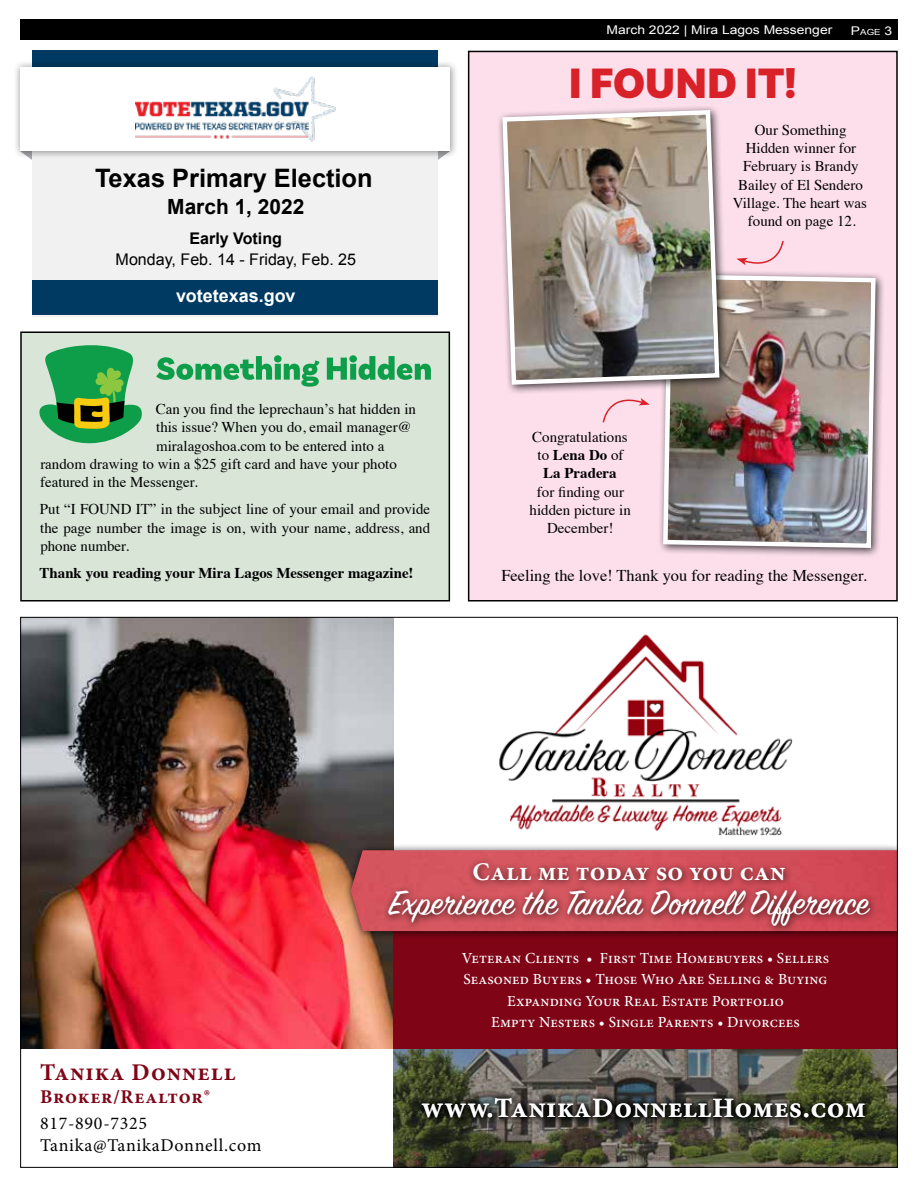
<style>
.page{position:relative;width:918px;height:1188px;background:#fff}
.page>*{position:absolute;margin:0;border:0;box-sizing:border-box;transform-origin:0 0}
.t1{font:900 44.55px "Basic Sans";color:#d82128}
.t2{font:38.1px "Sign Painter House Script";color:#fff}
.t3{font:700 27.9px "Minion Pro";letter-spacing:.03em;color:#fff}
.t4{font:700 25.5px "Minion Pro";letter-spacing:.01em;color:#fff}
.t5{font:700 25.35px "Arial";color:#000}
.t6{font:700 24px "Minion Pro";letter-spacing:.04em;color:#7f0416}
.t7{font:700 20.85px "Arial";color:#000}
.t8{font:700 19.5px "Minion Pro";letter-spacing:.035em;color:#7f0416}
.t9{font:18px/22.5px "Minion Pro";letter-spacing:.04em;color:#000}
.t10{font:700 18px "Arial";color:#fff}
.t11{font:16.5px "Times";color:#000}
.t12{font:16.05px "Arial";color:#000}
.t13{font:700 16.05px "Arial";color:#000}
.t14{font:500 15.45px/21.6px "Minion Pro";letter-spacing:.01em;color:#fff;text-align:center}
.t15{font:15px/18.3px "Times";color:#000;text-align:center}
.t16{font:700 15px "Times";color:#000}
.t17{font:12px "Arial";color:#fff;scale:1.16 1}
.t18{font:8.4px "Arial";color:#fff;scale:1.16 1}
.s1{font-size:12px}
.s2{font-weight:700}
</style>
<div class="page">
<div style="left:32px;top:144px;width:406px;height:172px;background:#f1f1f2"></div>
<div style="left:32px;top:51px;width:406px;height:34px;background:#003a63"></div>
<div style="left:13px;top:60px;width:445px;height:99px;background:#000;opacity:.43"></div>
<div style="left:20px;top:67px;width:430px;height:84px;background:#fff"></div>
<img style="left:135px;top:76px;width:200px;height:66px">
<div style="left:32px;top:281px;width:406px;height:34px;background:#003a63"></div>
<div style="left:20px;top:20px;width:878px;height:20px;background:#000"></div>
<div style="left:467px;top:50px;width:431px;height:552px;background:#fcdfeb"></div>
<img style="left:394px;top:1049px;width:502px;height:117px">
<img style="left:22px;top:619px;width:372px;height:430px">
<div style="left:394px;top:917px;width:503px;height:132px;background:#7f0416"></div>
<img style="left:499px;top:634px;width:294px;height:202px">
<div style="left:344px;top:843px;width:553px;height:97px;background:#000;opacity:.75"></div>
<img style="left:351px;top:850px;width:545px;height:81px">
<div style="left:382px;top:856px;width:497px;height:79px;background:#000;opacity:.75"></div>
<svg style="left:417px;top:1093px;width:455px;height:32px;background:#2e3026"></svg>
<div style="left:20px;top:331px;width:431px;height:271px;background:#d8e5d7"></div>
<svg style="left:156px;top:355px;width:275px;height:32px;background:#8ac9a0"></svg>
<svg style="left:38px;top:344px;width:104px;height:100px;background:#5aa964"></svg>
<div style="left:658px;top:269px;width:228px;height:289px;background:#000;opacity:.75"></div>
<img style="left:661px;top:272px;width:217px;height:278px">
<div style="left:497px;top:104px;width:233px;height:291px;background:#000;opacity:.75"></div>
<img style="left:500px;top:108px;width:222px;height:279px">
<svg style="left:602px;top:392px;width:48px;height:32px;background:#f9d1dd"></svg>
<svg style="left:737px;top:239px;width:47px;height:32px;background:#f9d1dd"></svg>
<p class="t17" style="left:607px;top:22px;width:196px">March 2022 | Mira Lagos Messenger</p>
<p class="t18" style="left:851px;top:27px;width:37px"><span class="s1">P</span>age <span class="s1">3</span></p>
<h3 class="t5" style="left:95px;top:162px;width:279px">Texas Primary Election</h3>
<h3 class="t7" style="left:167px;top:193px;width:139px">March 1, 2022</h3>
<p class="t13" style="left:189px;top:228px;width:94px">Early Voting</p>
<p class="t12" style="left:116px;top:249px;width:242px">Monday, Feb. 14 - Friday, Feb. 25</p>
<p class="t10" style="left:176px;top:284px;width:121px">votetexas.gov</p>
<h1 class="t1" style="left:569px;top:56px;width:229px">I FOUND IT!</h1>
<p class="t15" style="left:733px;top:119px;width:136px">Our Something<br>Hidden winner for<br>February is Brandy<br>Bailey of El Sendero<br>Village. The heart was found on page 12.</p>
<p class="t15" style="left:156px;top:399px;width:262px">Can you find the leprechaun’s hat hidden in</p>
<p class="t15" style="left:156px;top:417px;width:257px">this issue? When you do, email manager@</p>
<p class="t15" style="left:156px;top:435px;width:230px">miralagoshoa.com to be entered into a</p>
<p class="t15" style="left:40px;top:453px;width:358px">random drawing to win a $25 gift card and have your photo</p>
<p class="t15" style="left:40px;top:472px;width:159px">featured in the Messenger.</p>
<p class="t15" style="left:40px;top:499px;width:392px;text-align:justify">Put “I FOUND IT” in the subject line of your email and provide the page number the image is on, with your name, address, and phone number.</p>
<p class="t16" style="left:40px;top:559px;width:376px">Thank you reading your Mira Lagos Messenger magazine!</p>
<p class="t11" style="left:501px;top:560px;width:367px">Feeling the love! Thank you for reading the Messenger.</p>
<p class="t15" style="left:532px;top:426px;width:97px">Congratulations to <span class="s2">Lena Do</span> of<br><span class="s2">La Pradera</span></p>
<p class="t15" style="left:530px;top:481px;width:103px">for finding our hidden picture in<br>December!</p>
<h3 class="t6" style="left:40px;top:1055px;width:197px">Tanika Donnell</h3>
<h3 class="t8" style="left:40px;top:1083px;width:171px">Broker/Realtor®</h3>
<p class="t9" style="left:40px;top:1112px;width:223px">817-890-7325<br>Tanika@TanikaDonnell.com</p>
<h3 class="t4" style="left:473px;top:854px;width:314px">Call me today so you can</h3>
<h2 class="t2" style="left:389px;top:880px;width:481px">Experience the Tanika Donnell Difference</h2>
<p class="t14" style="left:462px;top:947px;width:369px">Veteran Clients • First Time Homebuyers • Sellers Seasoned Buyers • Those Who Are Selling &amp; Buying Expanding Your Real Estate Portfolio<br>Empty Nesters • Single Parents • Divorcees</p>
<h3 class="t3" style="left:421px;top:1088px;width:446px">www.TanikaDonnellHomes.com</h3>
</div>
